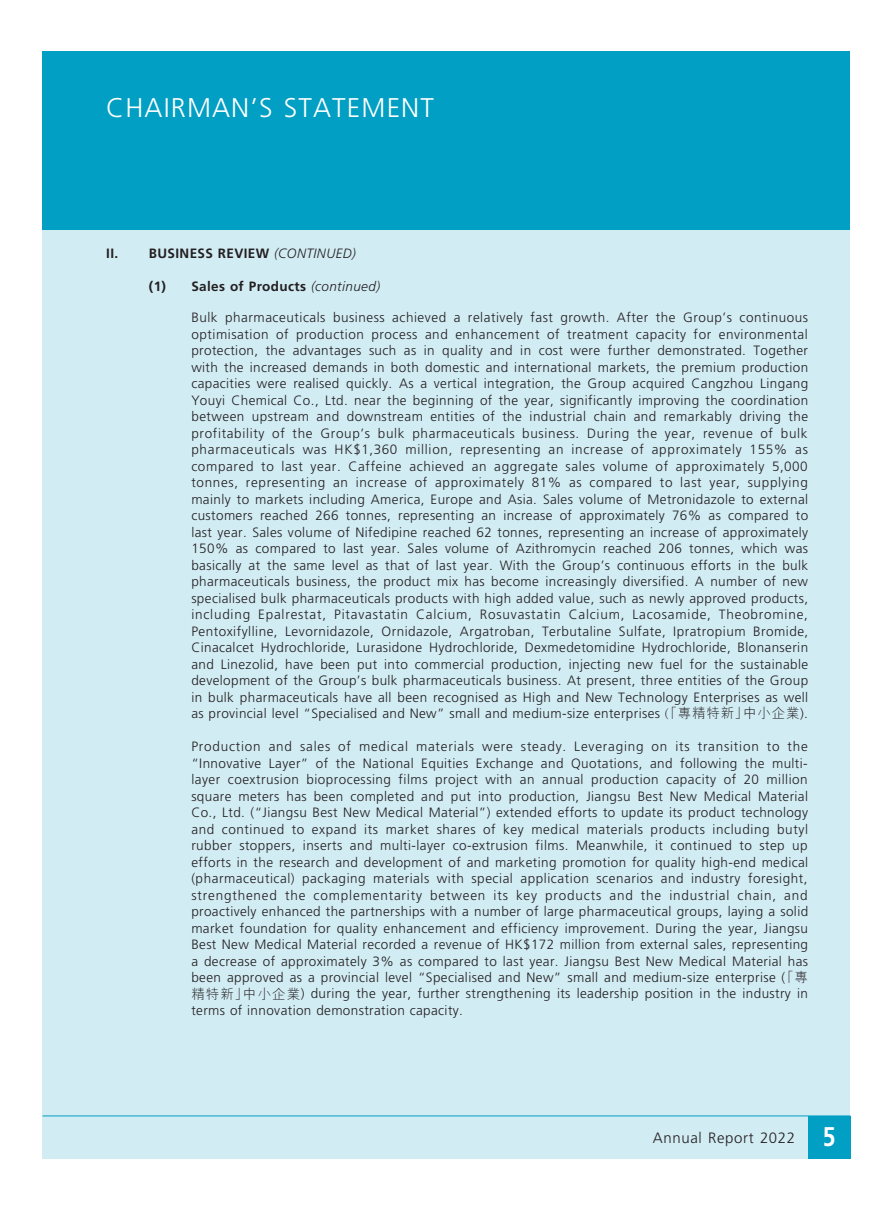
<style>
.page{position:relative;width:893px;height:1212px;background:#fff}
.page>*{position:absolute;margin:0;border:0;box-sizing:border-box;transform-origin:0 0}
.t1{font:300 27px "Frutiger LT Std";letter-spacing:.04em;color:#fff}
.t2{font:300 15px "Frutiger LT Std";letter-spacing:.04em;color:#231f20}
.t3{font:300 13.5px/16.5px "Frutiger LT Std";letter-spacing:.03em;color:#231f20;text-align:justify}
.t4{font:700 13.5px "Frutiger LT Std";letter-spacing:.03em;color:#231f20}
.t5{font:300 13.5px "Adobe Ming Std";color:#231f20}
.s1{font-weight:300;font-style:italic}
.s2{font-family:"M Hei HK"}
.s3{font-weight:700;font-size:27px;color:#fff}
</style>
<div class="page">
<div style="left:43px;top:230px;width:807px;height:929px;background:#d2ecf4"></div>
<div style="left:43px;top:51px;width:807px;height:179px;background:#009fc3"></div>
<div style="left:808px;top:1116px;width:42px;height:43px;background:#009fc3"></div>
<hr style="left:43px;top:1115px;width:807px;height:1px;background:#009fc3">
<h1 class="t1" style="left:106px;top:92px;width:329px">CHAIRMAN’S STATEMENT</h1>
<p class="t4" style="left:106px;top:245px;width:251px">II. BUSINESS REVIEW <span class="s1">(CONTINUED)</span></p>
<p class="t4" style="left:149px;top:278px;width:233px">(1) Sales of Products <span class="s1">(continued)</span></p>
<p class="t3" style="left:191px;top:310px;width:618px">Bulk pharmaceuticals business achieved a relatively fast growth. After the Group’s continuous optimisation of production process and enhancement of treatment capacity for environmental protection, the advantages such as in quality and in cost were further demonstrated. Together with the increased demands in both domestic and international markets, the premium production capacities were realised quickly. As a vertical integration, the Group acquired Cangzhou Lingang Youyi Chemical Co., Ltd. near the beginning of the year, significantly improving the coordination between upstream and downstream entities of the industrial chain and remarkably driving the profitability of the Group’s bulk pharmaceuticals business. During the year, revenue of bulk pharmaceuticals was HK$1,360 million, representing an increase of approximately 155% as compared to last year. Caffeine achieved an aggregate sales volume of approximately 5,000 tonnes, representing an increase of approximately 81% as compared to last year, supplying mainly to markets including America, Europe and Asia. Sales volume of Metronidazole to external customers reached 266 tonnes, representing an increase of approximately 76% as compared to last year. Sales volume of Nifedipine reached 62 tonnes, representing an increase of approximately 150% as compared to last year. Sales volume of Azithromycin reached 206 tonnes, which was basically at the same level as that of last year. With the Group’s continuous efforts in the bulk pharmaceuticals business, the product mix has become increasingly diversified. A number of new specialised bulk pharmaceuticals products with high added value, such as newly approved products, including Epalrestat, Pitavastatin Calcium, Rosuvastatin Calcium, Lacosamide, Theobromine, Pentoxifylline, Levornidazole, Ornidazole, Argatroban, Terbutaline Sulfate, Ipratropium Bromide, Cinacalcet Hydrochloride, Lurasidone Hydrochloride, Dexmedetomidine Hydrochloride, Blonanserin and Linezolid, have been put into commercial production, injecting new fuel for the sustainable development of the Group’s bulk pharmaceuticals business. At present, three entities of the Group in bulk pharmaceuticals have all been recognised as High and New Technology Enterprises as well as provincial level “Specialised and New” small and medium-size enterprises <span class="s2">「專精特新」中小企業</span>).</p>
<p class="t5" style="left:665px;top:706px;width:5px">(</p>
<p class="t3" style="left:191px;top:739px;width:618px">Production and sales of medical materials were steady. Leveraging on its transition to the “Innovative Layer” of the National Equities Exchange and Quotations, and following the multi&shy;layer coextrusion bioprocessing films project with an annual production capacity of 20 million square meters has been completed and put into production, Jiangsu Best New Medical Material Co., Ltd. (“Jiangsu Best New Medical Material”) extended efforts to update its product technology and continued to expand its market shares of key medical materials products including butyl rubber stoppers, inserts and multi-layer co-extrusion films. Meanwhile, it continued to step up efforts in the research and development of and marketing promotion for quality high-end medical (pharmaceutical) packaging materials with special application scenarios and industry foresight, strengthened the complementarity between its key products and the industrial chain, and proactively enhanced the partnerships with a number of large pharmaceutical groups, laying a solid market foundation for quality enhancement and efficiency improvement. During the year, Jiangsu Best New Medical Material recorded a revenue of HK$172 million from external sales, representing a decrease of approximately 3% as compared to last year. Jiangsu Best New Medical Material has been approved as a provincial level “Specialised and New” small and medium-size enterprise <span class="s2">「專</span></p>
<p class="t3" style="left:191px;top:970px;width:618px;line-height:15.8px;text-indent:590px">(<br><span class="s2">精特新」中小企業</span>) during the year, further strengthening its leadership position in the industry in</p>
<p class="t3" style="left:191px;top:1002px;width:273px">terms of innovation demonstration capacity.</p>
<p class="t2" style="left:653px;top:1129px;width:184px">Annual Report 2022 <span class="s3">5</span></p>
</div>
